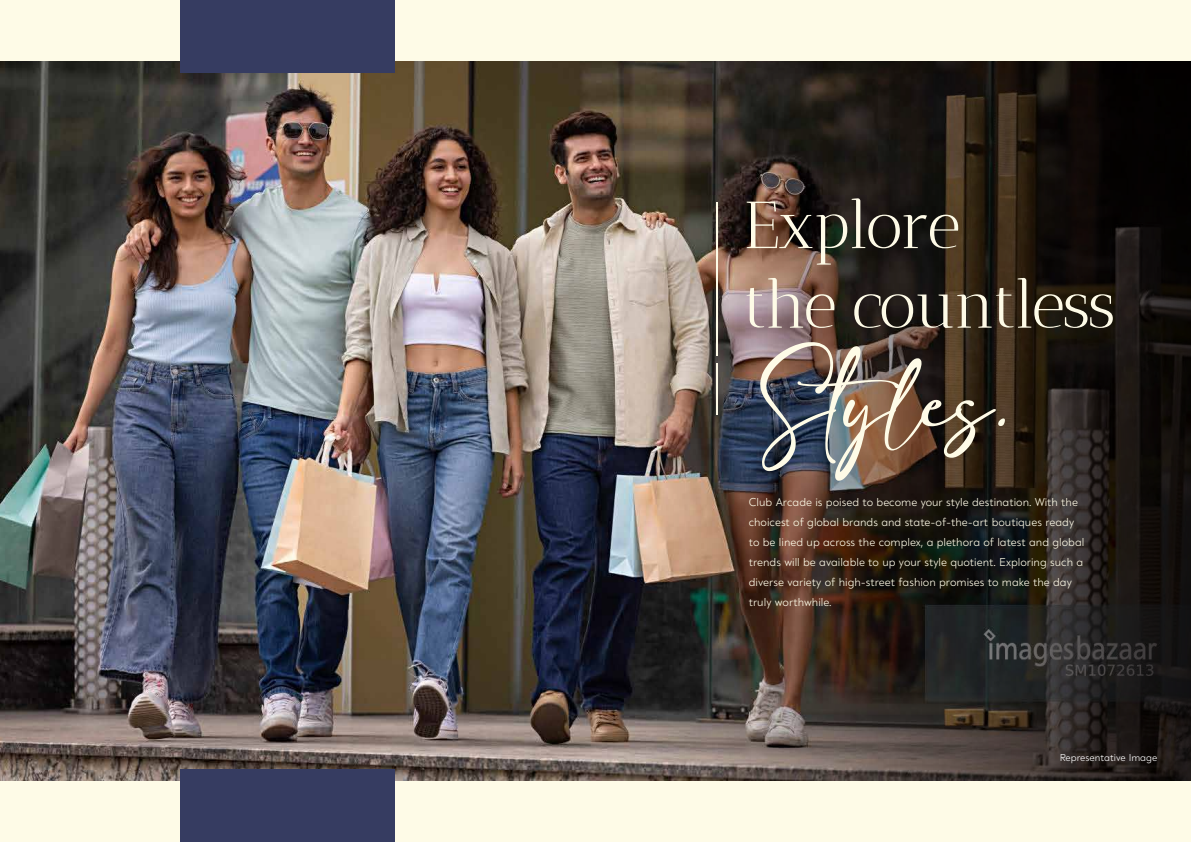
<style>
.page{position:relative;width:1191px;height:842px;background:#fefbe7}
.page>*{position:absolute;margin:0;border:0;box-sizing:border-box;transform-origin:0 0}
.t1{font:66.3px/79.6px "Antic Didone";letter-spacing:-.04em;color:#fefbe7}
.t2{font:66.3px "adelia";letter-spacing:-.04em;color:#fefbe7}
.t3{font:300 11px/20px "Grava";color:#fefbe7}
.t4{font:300 9.6px "Grava";color:#fff}
</style>
<div class="page">
<img style="left:0;top:61px;width:642px;height:720px">
<img style="left:642px;top:61px;width:548px;height:720px">
<div style="left:181px;top:0;width:214px;height:72px;background:#363c61"></div>
<div style="left:181px;top:770px;width:214px;height:72px;background:#363c61"></div>
<hr style="left:716px;top:202px;width:2px;height:154px;background:#fefbe7">
<hr style="left:716px;top:363px;width:2px;height:51px;background:#fefbe7">
<h1 class="t1" style="left:743px;top:185px;width:373px">Explore<br>the countless</h1>
<h1 class="t2" style="left:760px;top:368px;width:258px">Styles.</h1>
<p class="t3" style="left:748px;top:492px;width:337px">Club Arcade is poised to become your style destination. With the choicest of global brands and state-of-the-art boutiques ready to be lined up across the complex, a plethora of latest and global trends will be available to up your style quotient. Exploring such a diverse variety of high-street fashion promises to make the day truly worthwhile.</p>
<p class="t4" style="left:1059px;top:751px;width:99px">Representative Image</p>
</div>
